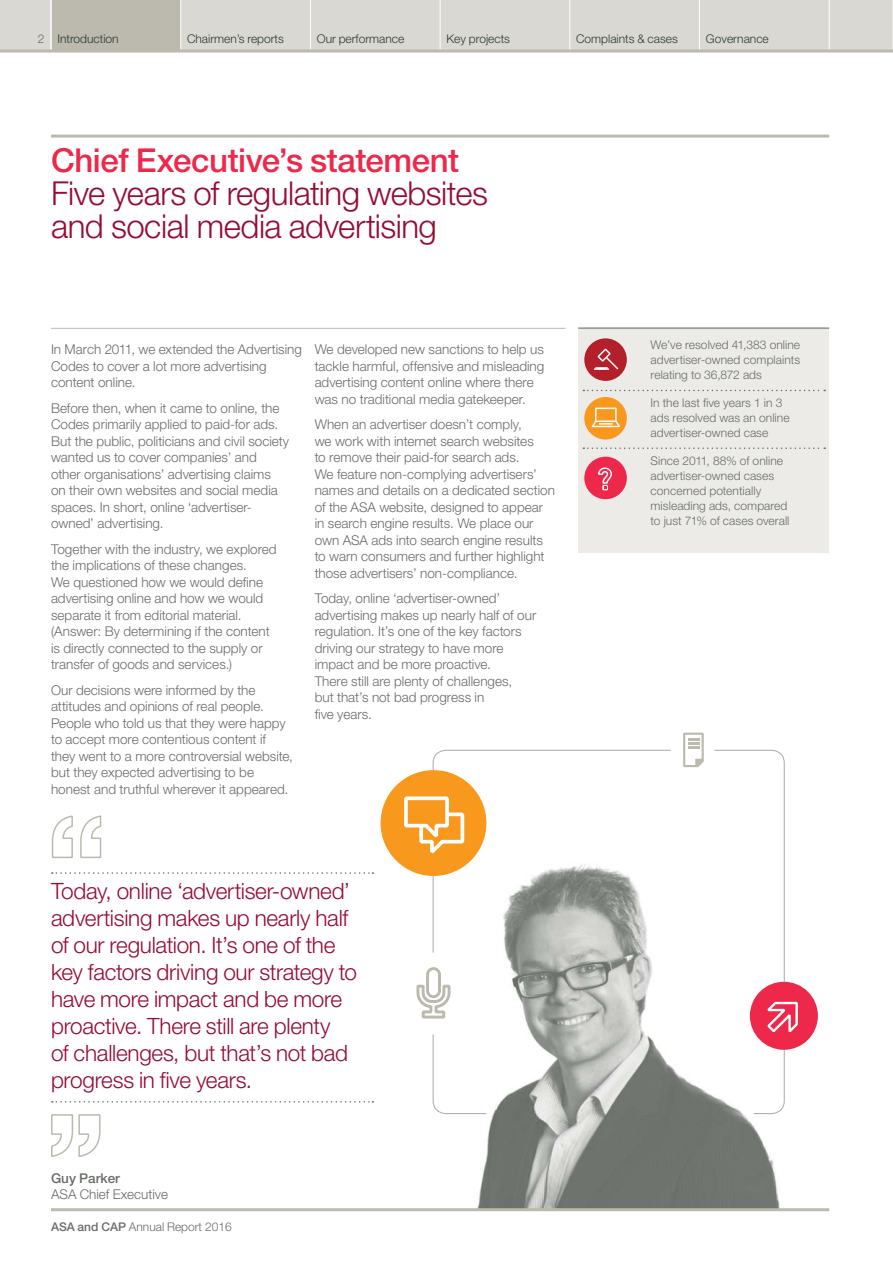
<style>
.page{position:relative;width:893px;height:1263px;background:#fff}
.page>*{position:absolute;margin:0;border:0;box-sizing:border-box;transform-origin:0 0}
.t1{font:300 33px/33px "Helvetica Neue LT Std";letter-spacing:-.015em;color:#970b33}
.t2{font:500 33px "Helvetica Neue LT Std";letter-spacing:-.015em;color:#ee284a}
.t3{font:300 22.5px/27px "Helvetica Neue LT Std";letter-spacing:-.01em;color:#970b33}
.t4{font:300 13.5px/16.5px "Helvetica Neue LT Std";color:#686d67}
.t5{font:500 13.5px "Helvetica Neue LT Std";color:#686d67}
.t6{font:300 12px/15px "Helvetica Neue LT Std";letter-spacing:.005em;color:#686d67}
.t7{font:300 12px "Helvetica Neue LT Std";color:#2e3933}
.s1{color:#686d67}
.s2{font-weight:500}
</style>
<div class="page">
<div style="left:0;top:0;width:892px;height:50px;background:#dad8d2"></div>
<div style="left:51px;top:0;width:130px;height:51px;background:#bcb9af"></div>
<hr style="left:180px;top:0;width:1px;height:51px;background:#fff">
<hr style="left:310px;top:0;width:1px;height:51px;background:#fff">
<hr style="left:440px;top:0;width:1px;height:51px;background:#fff">
<hr style="left:569px;top:0;width:1px;height:51px;background:#fff">
<hr style="left:699px;top:0;width:1px;height:51px;background:#fff">
<hr style="left:829px;top:0;width:1px;height:51px;background:#fff">
<hr style="left:51px;top:0;width:1px;height:51px;background:#fff">
<hr style="left:0;top:50px;width:893px;height:3px;background:#bcb9af">
<img style="left:423px;top:876px;width:357px;height:332px">
<hr style="left:51px;top:1208px;width:778px;height:3px;background:#bcb9af">
<svg style="left:52px;top:872px;width:321px;height:2px"></svg>
<svg style="left:52px;top:1101px;width:321px;height:1px"></svg>
<svg style="left:51px;top:1114px;width:50px;height:43px"></svg>
<svg style="left:51px;top:815px;width:51px;height:44px"></svg>
<hr style="left:51px;top:135px;width:778px;height:3px;background:#bcb9af">
<hr style="left:433px;top:876px;width:1px;height:76px;background:#a8aba7">
<svg style="left:432px;top:1034px;width:55px;height:80px"></svg>
<svg style="left:683px;top:733px;width:21px;height:34px"></svg>
<svg style="left:381px;top:749px;width:290px;height:127px"></svg>
<svg style="left:416px;top:967px;width:35px;height:51px"></svg>
<div style="left:578px;top:328px;width:251px;height:225px;background:#ecebe8"></div>
<svg style="left:583px;top:390px;width:242px;height:1px"></svg>
<svg style="left:583px;top:447px;width:242px;height:2px"></svg>
<hr style="left:578px;top:328px;width:251px;height:1px;background:#686d67">
<hr style="left:51px;top:328px;width:515px;height:1px;background:#bcb9af">
<svg style="left:584px;top:397px;width:43px;height:42px"></svg>
<svg style="left:584px;top:457px;width:43px;height:42px"></svg>
<svg style="left:584px;top:338px;width:43px;height:43px"></svg>
<svg style="left:714px;top:749px;width:104px;height:365px"></svg>
<p class="t7" style="left:38px;top:34px;width:82px"><span class="s1">2</span> Introduction</p>
<p class="t7" style="left:187px;top:34px;width:98px">Chairmen’s reports</p>
<p class="t7" style="left:317px;top:34px;width:89px">Our performance</p>
<p class="t7" style="left:446px;top:34px;width:65px">Key projects</p>
<p class="t7" style="left:576px;top:34px;width:103px">Complaints &amp; cases</p>
<p class="t7" style="left:706px;top:34px;width:64px">Governance</p>
<h1 class="t2" style="left:51px;top:149px;width:410px">Chief Executive’s statement</h1>
<h1 class="t1" style="left:51px;top:181px;width:439px">Five years of regulating websites and social media advertising</h1>
<p class="t4" style="left:51px;top:343px;width:252px">In March 2011, we extended the Advertising<br>Codes to cover a lot more advertising content online.</p>
<p class="t4" style="left:51px;top:401px;width:240px">Before then, when it came to online, the Codes primarily applied to paid-for ads.<br>But the public, politicians and civil society wanted us to cover companies’ and other organisations’ advertising claims<br>on their own websites and social media spaces. In short, online ‘advertiser&shy;owned’ advertising.</p>
<p class="t4" style="left:51px;top:542px;width:227px">Together with the industry, we explored the implications of these changes.<br>We questioned how we would define advertising online and how we would separate it from editorial material. (Answer: By determining if the content is directly connected to the supply or transfer of goods and services.)</p>
<p class="t4" style="left:51px;top:683px;width:244px">Our decisions were informed by the attitudes and opinions of real people.<br>People who told us that they were happy to accept more contentious content if they went to a more controversial website, but they expected advertising to be honest and truthful wherever it appeared.</p>
<p class="t4" style="left:315px;top:343px;width:231px">We developed new sanctions to help us tackle harmful, offensive and misleading advertising content online where there was no traditional media gatekeeper.</p>
<p class="t4" style="left:315px;top:418px;width:242px">When an advertiser doesn’t comply,<br>we work with internet search websites<br>to remove their paid-for search ads.<br>We feature non-complying advertisers’ names and details on a dedicated section of the ASA website, designed to appear in search engine results. We place our own ASA ads into search engine results to warn consumers and further highlight those advertisers’ non-compliance.</p>
<p class="t4" style="left:315px;top:592px;width:223px">Today, online ‘advertiser-owned’ advertising makes up nearly half of our regulation. It’s one of the key factors driving our strategy to have more impact and be more proactive.<br>There still are plenty of challenges,<br>but that’s not bad progress in<br>five years.</p>
<p class="t3" style="left:51px;top:880px;width:308px">Today, online ‘advertiser-owned’ advertising makes up nearly half of our regulation. It’s one of the key factors driving our strategy to have more impact and be more proactive. There still are plenty<br>of challenges, but that’s not bad progress in five years.</p>
<p class="t5" style="left:51px;top:1173px;width:70px">Guy Parker</p>
<p class="t4" style="left:51px;top:1188px;width:119px">ASA Chief Executive</p>
<p class="t6" style="left:51px;top:1220px;width:182px"><span class="s2">ASA and CAP</span> Annual Report 2016</p>
<p class="t6" style="left:651px;top:339px;width:151px;text-align:justify">We’ve resolved 41,383 online advertiser-owned complaints relating to 36,872 ads</p>
<p class="t6" style="left:651px;top:396px;width:141px">In the last five years 1 in 3 ads resolved was an online advertiser-owned case</p>
<p class="t6" style="left:651px;top:454px;width:140px">Since 2011, 88% of online advertiser-owned cases concerned potentially misleading ads, compared to just 71% of cases overall</p>
</div>
